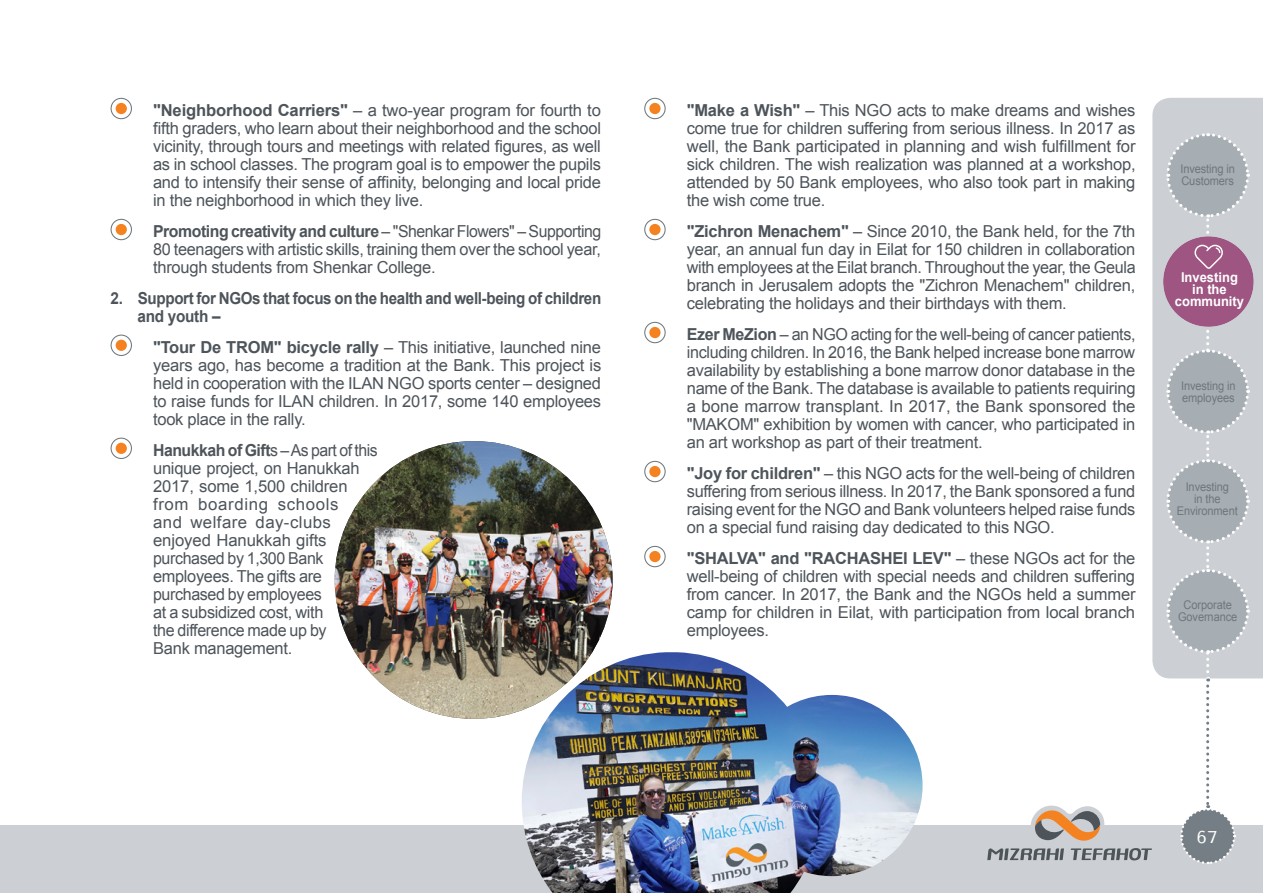
<style>
.page{position:relative;width:1263px;height:893px;background:#fff}
.page>*{position:absolute;margin:0;border:0;box-sizing:border-box;transform-origin:0 0}
.t1{font:25.5px "Fb Joker";color:#fff}
.t2{font:16.5px/18px "Arial";letter-spacing:-.015em;color:#4d545a;text-align:justify}
.t3{font:16.5px/18px "Arial";letter-spacing:-.015em;color:#4d545a;text-align:justify;scale:.96 1}
.t4{font:700 16.5px/18px "Arial";letter-spacing:-.025em;color:#4d545a;scale:.93 1}
.t5{font:700 16.5px "Arial";letter-spacing:-.025em;color:#4d545a;scale:.92 1}
.t6{font:700 13.5px/12px "Arial";color:#fff;text-align:center;scale:.96 1}
.t7{font:12px/12px "Arial";letter-spacing:-.01em;color:#6e777c;scale:.92 1}
.s1{font-weight:700}
</style>
<div class="page">
<div style="left:0;top:826px;width:1263px;height:67px;background:#ccd0d4"></div>
<img style="left:335px;top:441px;width:277px;height:278px;border-radius:139px">
<img style="left:522px;top:652px;width:299px;height:241px">
<img style="left:741px;top:695px;width:181px;height:181px;border-radius:91px">
<div style="left:111px;top:98px;width:21px;height:21px;border:1px solid #6e777c;border-radius:50%"></div>
<div style="left:116px;top:103px;width:11px;height:11px;background:#f58220;border-radius:50%"></div>
<div style="left:111px;top:219px;width:21px;height:21px;border:1px solid #6e777c;border-radius:50%"></div>
<div style="left:116px;top:224px;width:11px;height:11px;background:#f58220;border-radius:50%"></div>
<div style="left:111px;top:335px;width:21px;height:21px;border:1px solid #6e777c;border-radius:50%"></div>
<div style="left:116px;top:340px;width:11px;height:11px;background:#f58220;border-radius:50%"></div>
<div style="left:111px;top:438px;width:21px;height:21px;border:1px solid #6e777c;border-radius:50%"></div>
<div style="left:116px;top:443px;width:11px;height:11px;background:#f58220;border-radius:50%"></div>
<div style="left:644px;top:98px;width:22px;height:21px;border:1px solid #6e777c;border-radius:50%"></div>
<div style="left:649px;top:103px;width:11px;height:11px;background:#f58220;border-radius:50%"></div>
<div style="left:644px;top:219px;width:22px;height:21px;border:1px solid #6e777c;border-radius:50%"></div>
<div style="left:649px;top:224px;width:11px;height:11px;background:#f58220;border-radius:50%"></div>
<div style="left:644px;top:322px;width:22px;height:21px;border:1px solid #6e777c;border-radius:50%"></div>
<div style="left:649px;top:327px;width:11px;height:11px;background:#f58220;border-radius:50%"></div>
<div style="left:644px;top:461px;width:22px;height:21px;border:1px solid #6e777c;border-radius:50%"></div>
<div style="left:649px;top:466px;width:11px;height:11px;background:#f58220;border-radius:50%"></div>
<div style="left:644px;top:546px;width:22px;height:21px;border:1px solid #6e777c;border-radius:50%"></div>
<div style="left:649px;top:551px;width:11px;height:11px;background:#f58220;border-radius:50%"></div>
<div style="left:1152px;top:98px;width:111px;height:580px;background:#ccd0d4"></div>
<div style="left:1150px;top:225px;width:113px;height:103px;background:#000;opacity:.36"></div>
<svg style="left:1165px;top:132px;width:86px;height:732px"></svg>
<svg style="left:987px;top:806px;width:165px;height:55px"></svg>
<p class="t2" style="left:153px;top:101px;width:449px"><span class="s1">"Neighborhood Carriers"</span> – a two-year program for fourth to fifth graders, who learn about their neighborhood and the school vicinity, through tours and meetings with related figures, as well as in school classes. The program goal is to empower the pupils and to intensify their sense of affinity, belonging and local pride in the neighborhood in which they live.</p>
<p class="t3" style="left:153px;top:222px;width:468px"><span class="s1">Promoting creativity and culture</span> – "Shenkar Flowers" – Supporting 80 teenagers with artistic skills, training them over the school year, through students from Shenkar College.</p>
<h5 class="t4" style="left:138px;top:289px;width:500px;text-indent:-27px">2. Support for NGOs that focus on the health and well being of children and youth –</h5>
<p class="t2" style="left:153px;top:338px;width:450px"><span class="s1">"Tour De TROM" bicycle rally</span> This initiative, launched nine years ago, has become a tradition at the Bank. This project is held in cooperation with the ILAN NGO sports center designed to raise funds for ILAN children. In 2017, some 140 employees took place in the rally.</p>
<p class="t3" style="left:153px;top:441px;width:235px;text-align:left"><span class="s1">Hanukkah of Gift</span>s – As part of this unique project, on Hanukkah<br>2017, some 1,500 children from boarding schools<br>and welfare day-clubs enjoyed Hanukkah gifts purchased by 1,300 Bank employees. The gifts are purchased by employees<br>at a subsidized cost, with<br>the difference made up by<br>Bank management.</p>
<p class="t5" style="left:482px;top:287px;width:7px">-</p>
<p class="t2" style="left:384px;top:338px;width:11px">–</p>
<p class="t2" style="left:523px;top:374px;width:11px">–</p>
<p class="t2" style="left:687px;top:101px;width:450px"><span class="s1">"Make a Wish"</span> This NGO acts to make dreams and wishes come true for children suffering from serious illness. In 2017 as well, the Bank participated in planning and wish fulfillment for sick children. The wish realization was planned at a workshop, attended by 50 Bank employees, who also took part in making the wish come true.</p>
<p class="t2" style="left:687px;top:222px;width:450px"><span class="s1">"Zichron Menachem"</span> – Since 2010, the Bank held, for the 7th year, an annual fun day in Eilat for 150 children in collaboration with employees at the Eilat branch. Throughout the year, the Geula branch in Jerusalem adopts the "Zichron Menachem" children, celebrating the holidays and their birthdays with them.</p>
<p class="t2" style="left:687px;top:325px;width:450px"><span class="s1">Ezer MeZion</span> – an NGO acting for the well-being of cancer patients, including children. In 2016, the Bank helped increase bone marrow availability by establishing a bone marrow donor database in the name of the Bank. The database is available to patients requiring a bone marrow transplant. In 2017, the Bank sponsored the "MAKOM" exhibition by women with cancer, who participated in an art workshop as part of their treatment.</p>
<p class="t2" style="left:687px;top:464px;width:450px"><span class="s1">"Joy for children"</span> this NGO acts for the well-being of children suffering from serious illness. In 2017, the Bank sponsored a fund raising event for the NGO and Bank volunteers helped raise funds on a special fund raising day dedicated to this NGO.</p>
<p class="t2" style="left:687px;top:549px;width:450px"><span class="s1">"SHALVA" and "RACHASHEI LEV"</span> – these NGOs act for the well-being of children with special needs and children suffering from cancer. In 2017, the Bank and the NGOs held a summer camp for children in Eilat, with participation from local branch employees.</p>
<p class="t2" style="left:805px;top:101px;width:11px">–</p>
<p class="t2" style="left:824px;top:464px;width:11px">–</p>
<p class="t7" style="left:1180px;top:163px;width:61px">Investing in<br>Customers</p>
<p class="t6" style="left:1175px;top:271px;width:74px">I_vist8_g<br>8_ t7i<br>25mmu_8ty</p>
<p class="t7" style="left:1181px;top:380px;width:61px">Investing in employees</p>
<p class="t7" style="left:1177px;top:481px;width:68px;text-align:center">Investing<br>in the<br>Environment</p>
<p class="t7" style="left:1178px;top:599px;width:66px;text-align:center">Corporate<br>Governance</p>
<h1 class="t1" style="left:1197px;top:822px;width:22px">67</h1>
</div>
